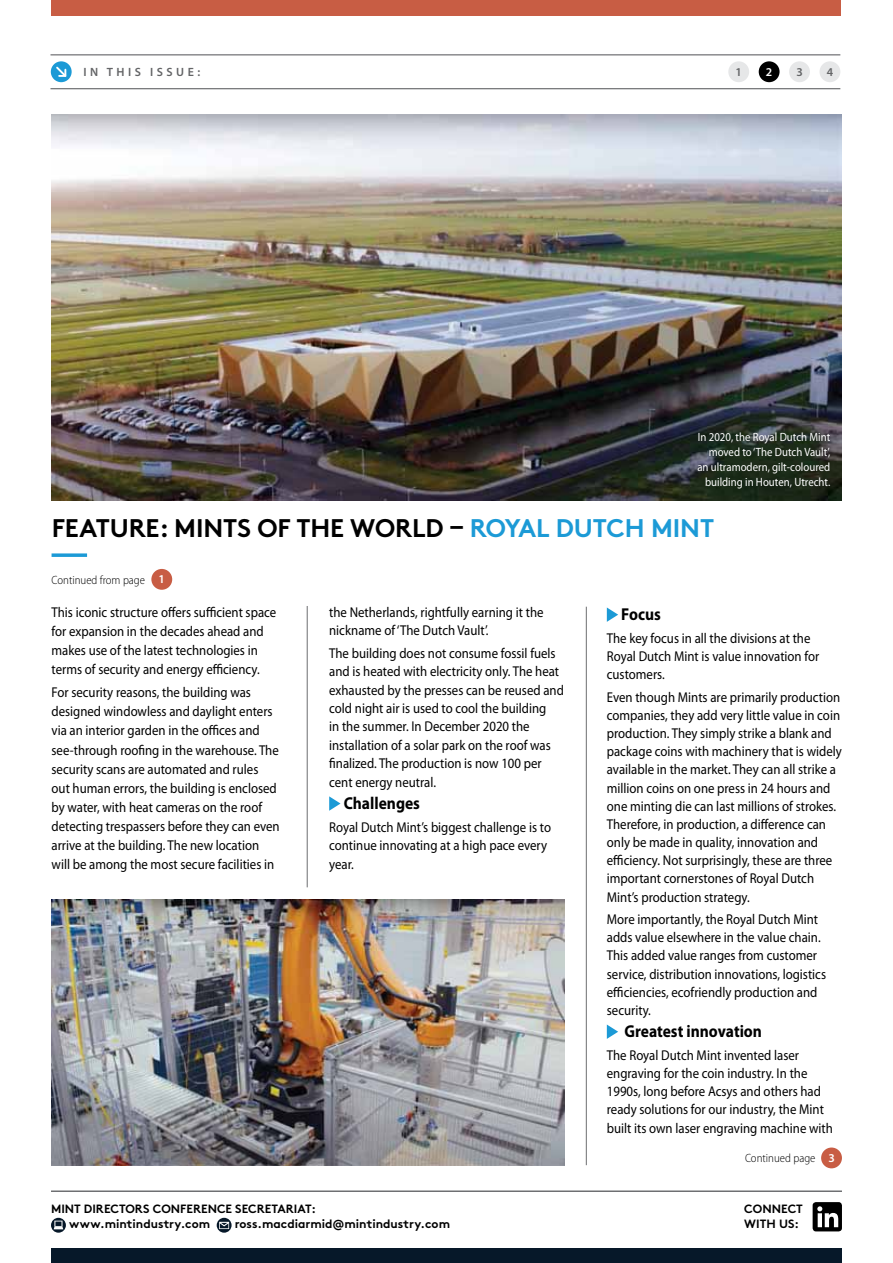
<style>
.page{position:relative;width:893px;height:1263px;background:#fff}
.page>*{position:absolute;margin:0;border:0;box-sizing:border-box;transform-origin:0 0}
.t1{font:700 25.5px "Brown";letter-spacing:-.005em;color:#000}
.t2{font:700 25.5px "Brown";letter-spacing:-.005em;color:#1c9ad6}
.t3{font:700 17.25px "Myriad Pro";color:#000;scale:.9 1}
.t4{font:14.25px/18.1px "Myriad Pro";color:#000;scale:.9 1}
.t5{font:700 12px/15px "Brown";color:#000}
.t6{font:12px/15px "Myriad Pro";color:#fff;text-align:right;scale:.9 1}
.t7{font:300 semi-condensed 12px "Myriad Pro";color:#000}
.t8{font:600 12px "Myriad Pro";letter-spacing:.29em;color:#636466}
.t9{font:600 12px "Myriad Pro";color:#fff}
.s1{color:#000}
.s2{font-weight:600;font-stretch:normal;color:#fff}
</style>
<div class="page">
<svg style="left:51px;top:1218px;width:15px;height:15px"></svg>
<svg style="left:217px;top:1218px;width:15px;height:15px"></svg>
<div style="left:813px;top:1202px;width:29px;height:29px;background:#000;border-radius:3px"></div>
<svg style="left:817px;top:1206px;width:21px;height:21px"></svg>
<hr style="left:50px;top:54px;width:790px;height:1px;background:#6d6e71">
<hr style="left:50px;top:88px;width:790px;height:1px;background:#6d6e71">
<div style="left:51px;top:61px;width:21px;height:21px;background:#1c9ad6;border-radius:50%"></div>
<svg style="left:56px;top:66px;width:11px;height:11px"></svg>
<div style="left:819px;top:61px;width:21px;height:21px;background:#e6e7e8;border-radius:50%"></div>
<div style="left:789px;top:61px;width:21px;height:21px;background:#e6e7e8;border-radius:50%"></div>
<div style="left:759px;top:61px;width:20px;height:21px;background:#000;border-radius:50%"></div>
<div style="left:728px;top:61px;width:21px;height:21px;background:#e6e7e8;border-radius:50%"></div>
<div style="left:52px;top:0;width:789px;height:16px;background:#c85d44"></div>
<div style="left:51px;top:1248px;width:791px;height:15px;background:#061829"></div>
<hr style="left:51px;top:1191px;width:791px;height:1px;background:#6d6e71">
<hr style="left:307px;top:606px;width:1px;height:281px;background:#6d6e71">
<hr style="left:586px;top:607px;width:1px;height:558px;background:#6d6e71">
<div style="left:151px;top:569px;width:21px;height:21px;background:#c85d44;border-radius:50%"></div>
<div style="left:821px;top:1147px;width:21px;height:21px;background:#c85d44;border-radius:50%"></div>
<svg style="left:52px;top:553px;width:35px;height:4px"></svg>
<svg style="left:329px;top:796px;width:12px;height:15px"></svg>
<svg style="left:607px;top:607px;width:11px;height:15px"></svg>
<svg style="left:607px;top:1024px;width:11px;height:15px"></svg>
<img style="left:51px;top:115px;width:791px;height:385px">
<img style="left:52px;top:899px;width:512px;height:266px">
<p class="t8" style="left:83px;top:65px;width:118px">IN THI S I SSUE:</p>
<p class="t8" style="left:735px;top:64px;width:8px">1</p>
<p class="t9" style="left:766px;top:64px;width:8px">2</p>
<p class="t8" style="left:796px;top:64px;width:8px">3</p>
<p class="t8" style="left:827px;top:64px;width:8px">4</p>
<p class="t6" style="left:697px;top:429px;width:149px">In 2020, the Royal Dutch Mint moved to ‘The Dutch Vault’, an ultramodern, gilt-coloured building in Houten, Utrecht.</p>
<h1 class="t1" style="left:52px;top:507px;width:159px">FEATURE: Mints</h1>
<h1 class="t1" style="left:258px;top:507px;width:115px">of the Wor</h1>
<h1 class="t2" style="left:412px;top:507px;width:275px"><span class="s1">ld –</span> Royal Dutch Mint</h1>
<p class="t7" style="left:52px;top:573px;width:115px">Continued from page <span class="s2">1</span></p>
<p class="t4" style="left:52px;top:602px;width:251px;line-height:19px">This iconic structure offers sufficient space for expansion in the decades ahead and makes use of the latest technologies in terms of security and energy efficiency.</p>
<p class="t4" style="left:52px;top:683px;width:255px;line-height:19px">For security reasons, the building was designed windowless and daylight enters via an interior garden in the offices and see-through roofing in the warehouse. The security scans are automated and rules out human errors, the building is enclosed by water, with heat cameras on the roof detecting trespassers before they can even arrive at the building. The new location will be among the most secure facilities in</p>
<p class="t4" style="left:329px;top:602px;width:240px">the Netherlands, rightfully earning it the nickname of ‘The Dutch Vault’.</p>
<p class="t4" style="left:329px;top:643px;width:262px">The building does not consume fossil fuels and is heated with electricity only. The heat exhausted by the presses can be reused and cold night air is used to cool the building<br>in the summer. In December 2020 the installation of a solar park on the roof was finalized. The production is now 100 per cent energy neutral.</p>
<p class="t3" style="left:344px;top:792px;width:86px">Challenges</p>
<p class="t4" style="left:329px;top:818px;width:248px">Royal Dutch Mint’s biggest challenge is to continue innovating at a high pace every year.</p>
<p class="t5" style="left:69px;top:1200px;width:248px;text-indent:-18px">MINT DIRECTORS CONFERENCE SECRETARIAT: www.mintindustry.com</p>
<p class="t5" style="left:235px;top:1215px;width:217px">ross.macdiarmid@mintindustry.com</p>
<p class="t3" style="left:621px;top:603px;width:45px">Focus</p>
<p class="t4" style="left:607px;top:629px;width:238px">The key focus in all the divisions at the<br>Royal Dutch Mint is value innovation for customers.</p>
<p class="t4" style="left:607px;top:687px;width:263px">Even though Mints are primarily production companies, they add very little value in coin production. They simply strike a blank and package coins with machinery that is widely available in the market. They can all strike a million coins on one press in 24 hours and one minting die can last millions of strokes.<br>Therefore, in production, a difference can only be made in quality, innovation and efficiency. Not surprisingly, these are three important cornerstones of Royal Dutch Mint’s production strategy.</p>
<p class="t4" style="left:607px;top:910px;width:245px">More importantly, the Royal Dutch Mint adds value elsewhere in the value chain.<br>This added value ranges from customer service, distribution innovations, logistics efficiencies, ecofriendly production and security.</p>
<p class="t3" style="left:624px;top:1020px;width:154px">Greatest innovation</p>
<p class="t4" style="left:607px;top:1046px;width:253px">The Royal Dutch Mint invented laser engraving for the coin industry. In the 1990s, long before Acsys and others had ready solutions for our industry, the Mint built its own laser engraving machine with</p>
<p class="t7" style="left:745px;top:1152px;width:91px">Continued page <span class="s2">3</span></p>
<p class="t5" style="left:744px;top:1200px;width:56px">Connect<br>with us:</p>
</div>
